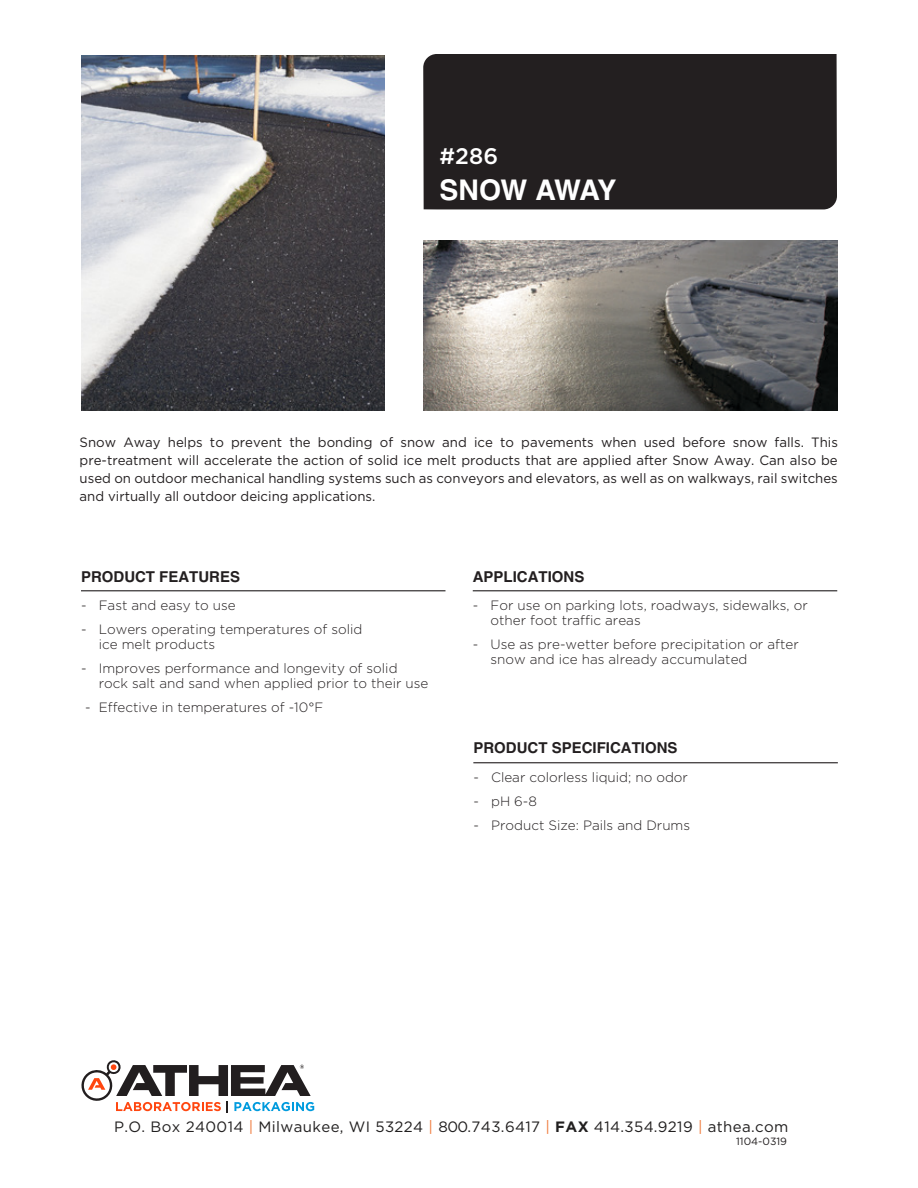
<style>
.page{position:relative;width:918px;height:1188px;background:#fff}
.page>*{position:absolute;margin:0;border:0;box-sizing:border-box;transform-origin:0 0}
.t1{font:700 28.5px "Helvetica";letter-spacing:-.04em;color:#fff}
.t2{font:500 22.5px "Gotham";color:#fff}
.t3{font:15px "Gotham";letter-spacing:.025em;color:#211f1f}
.t4{font:700 15px "Helvetica";color:#231f20}
.t5{font:300 13.5px/15px "Gotham";color:#231f20}
.t6{font:13.5px/18px "Gotham";color:#231f20;text-align:justify}
.t7{font:10.5px "Gotham";color:#231f20}
.s1{color:#ef7839}
.s2{font-weight:700}
</style>
<div class="page">
<div style="left:423px;top:54px;width:414px;height:155px;background:#231f20"></div>
<hr style="left:81px;top:590px;width:365px;height:1px;background:#231f20">
<hr style="left:473px;top:590px;width:364px;height:1px;background:#231f20">
<hr style="left:473px;top:762px;width:365px;height:1px;background:#231f20">
<img style="left:424px;top:240px;width:413px;height:170px">
<img style="left:81px;top:55px;width:303px;height:355px">
<svg style="left:81px;top:1060px;width:233px;height:53px"></svg>
<h2 class="t2" style="left:439px;top:143px;width:60px">#286</h2>
<h1 class="t1" style="left:439px;top:173px;width:179px">SNOW AWAY</h1>
<p class="t6" style="left:80px;top:433px;width:760px">Snow Away helps to prevent the bonding of snow and ice to pavements when used before snow falls. This pre-treatment will accelerate the action of solid ice melt products that are applied after Snow Away. Can also be used on outdoor mechanical handling systems such as conveyors and elevators, as well as on walkways, rail switches and virtually all outdoor deicing applications.</p>
<p class="t4" style="left:81px;top:567px;width:161px">PRODUCT FEATURES</p>
<p class="t4" style="left:473px;top:567px;width:113px">APPLICATIONS</p>
<p class="t5" style="left:81px;top:597px;width:156px">- Fast and easy to use</p>
<p class="t5" style="left:99px;top:621px;width:265px;text-indent:-18px">- Lowers operating temperatures of solid ice melt products</p>
<p class="t5" style="left:99px;top:660px;width:331px;text-indent:-18px">- Improves performance and longevity of solid rock salt and sand when applied prior to their use</p>
<p class="t5" style="left:85px;top:699px;width:240px">- Effective in temperatures of -10°F</p>
<p class="t5" style="left:491px;top:597px;width:319px;text-indent:-18px">- For use on parking lots, roadways, sidewalks, or other foot traffic areas</p>
<p class="t5" style="left:491px;top:637px;width:310px;text-indent:-18px">- Use as pre-wetter before precipitation or after snow and ice has already accumulated</p>
<p class="t4" style="left:473px;top:739px;width:206px">PRODUCT SPECIFICATIONS</p>
<p class="t5" style="left:473px;top:769px;width:216px">- Clear colorless liquid; no odor</p>
<p class="t5" style="left:473px;top:793px;width:65px">- pH 6-8</p>
<p class="t5" style="left:473px;top:817px;width:218px">- Product Size: Pails and Drums</p>
<p class="t3" style="left:114px;top:1118px;width:676px">P.O. Box 240014 <span class="s1">|</span> Milwaukee, WI 53224 <span class="s1">|</span> 800.743.6417 <span class="s1">|</span> <span class="s2">FAX</span> 414.354.9219 <span class="s1">|</span> athea.com</p>
<p class="t7" style="left:736px;top:1134px;width:52px">1104-0319</p>
</div>
